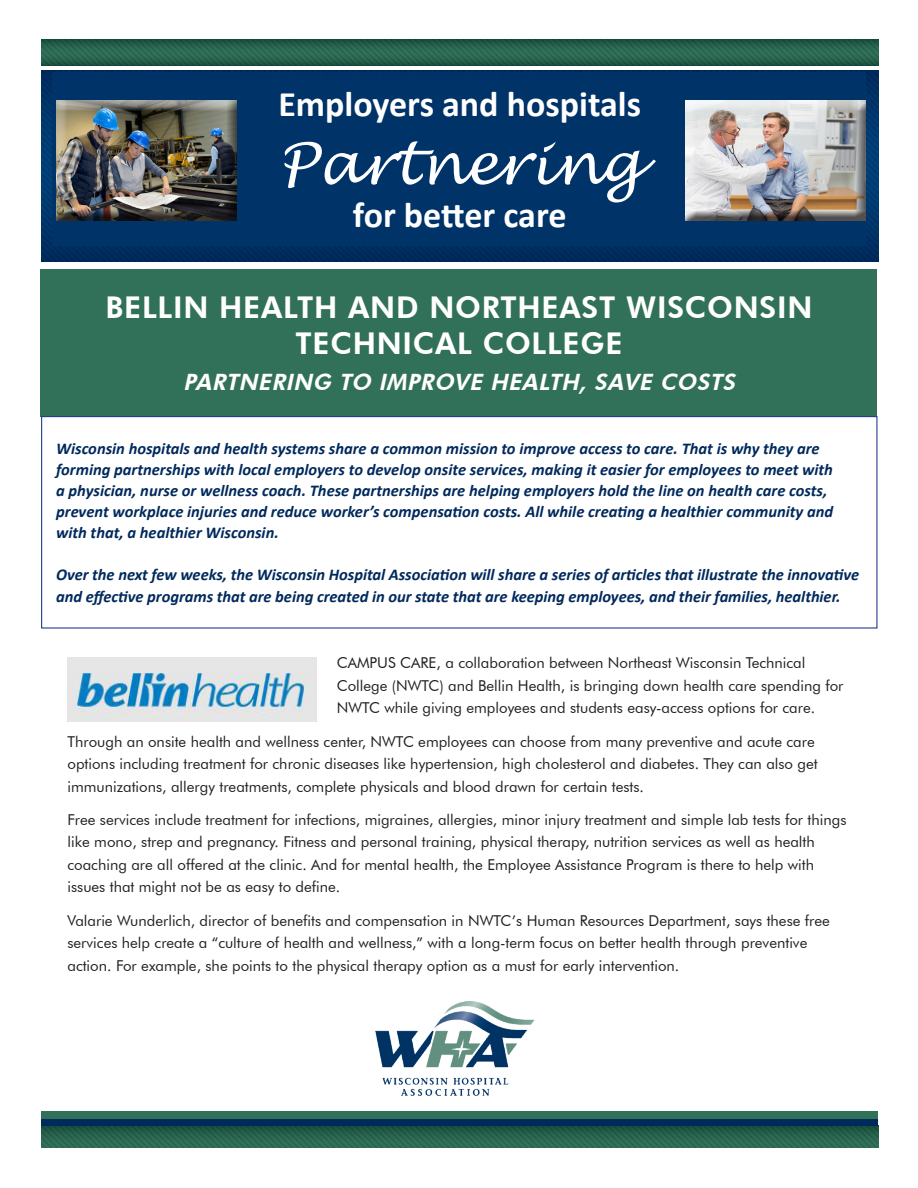
<style>
.page{position:relative;width:918px;height:1188px;background:#fff}
.page>*{position:absolute;margin:0;border:0;box-sizing:border-box;transform-origin:0 0}
.t1{font:italic 57px "Lucida Handwriting";color:#fff}
.t2{font:700 36px "Calibri";color:#fff}
.t3{font:800 30px/36px "Futura BT";letter-spacing:.025em;color:#fff;text-align:center}
.t4{font:italic 800 22.5px "Futura BT";color:#fff}
.t5{font:italic 700 16.5px/21px "Calibri";color:#00295c}
.Body_Copy{font:15px/22.5px "Futura BT";color:#231f20}
</style>
<div class="page">
<svg style="left:41px;top:39px;width:837px;height:26px;background:#265f4b"></svg>
<svg style="left:41px;top:71px;width:837px;height:190px;background:#002e60"></svg>
<div style="left:40px;top:269px;width:838px;height:147px;background:#327159"></div>
<div style="left:41px;top:416px;width:837px;height:213px;border:1px solid #253f8e"></div>
<div style="left:53px;top:71px;width:812px;height:174px;background:#003368"></div>
<div style="left:55px;top:101px;width:183px;height:120px;background:#231f20;opacity:.75"></div>
<div style="left:684px;top:101px;width:183px;height:121px;background:#231f20;opacity:.75"></div>
<svg style="left:41px;top:1125px;width:837px;height:23px;background:#255e4c"></svg>
<div style="left:41px;top:1118px;width:837px;height:7px;background:#002a5c"></div>
<div style="left:41px;top:1111px;width:837px;height:7px;background:#327159"></div>
<img style="left:375px;top:1001px;width:159px;height:94px">
<img style="left:67px;top:657px;width:250px;height:65px">
<p class="t2" style="left:278px;top:81px;width:364px">Employers and hospitals</p>
<p class="t1" style="left:279px;top:129px;width:364px">Partnering</p>
<p class="t2" style="left:353px;top:193px;width:215px">for better care</p>
<p class="t3" style="left:106px;top:289px;width:708px">BELLIN HEALTH AND NORTHEAST WISCONSIN<br>TECHNICAL COLLEGE</p>
<p class="t4" style="left:183px;top:368px;width:559px">PARTNERING TO IMPROVE HEALTH, SAVE COSTS</p>
<p class="t5" style="left:56px;top:437px;width:778px">Wisconsin hospitals and health systems share a common mission to improve access to care. That is why they are forming partnerships with local employers to develop onsite services, making it easier for employees to meet with a physician, nurse or wellness coach. These partnerships are helping employers hold the line on health care costs, prevent workplace injuries and reduce worker’s compensation costs. All while creating a healthier community and with that, a healthier Wisconsin.</p>
<p class="t5" style="left:56px;top:563px;width:804px;line-height:21.6px">Over the next few weeks, the Wisconsin Hospital Association will share a series of articles that illustrate the innovative and effective programs that are being created in our state that are keeping employees, and their families, healthier.</p>
<p class="Body_Copy" style="left:337px;top:652px;width:508px">CAMPUS CARE, a collaboration between Northeast Wisconsin Technical<br>College (NWTC) and Bellin Health, is bringing down health care spending for<br>NWTC while giving employees and students easy-access options for care.</p>
<p class="Body_Copy" style="left:68px;top:730px;width:752px">Through an onsite health and wellness center, NWTC employees can choose from many preventive and acute care options including treatment for chronic diseases like hypertension, high cholesterol and diabetes. They can also get immunizations, allergy treatments, complete physicals and blood drawn for certain tests.</p>
<p class="Body_Copy" style="left:68px;top:808px;width:781px">Free services include treatment for infections, migraines, allergies, minor injury treatment and simple lab tests for things like mono, strep and pregnancy. Fitness and personal training, physical therapy, nutrition services as well as health coaching are all offered at the clinic. And for mental health, the Employee Assistance Program is there to help with issues that might not be as easy to define.</p>
<p class="Body_Copy" style="left:68px;top:909px;width:764px">Valarie Wunderlich, director of benefits and compensation in NWTC’s Human Resources Department, says these free services help create a “culture of health and wellness,” with a long-term focus on better health through preventive action. For example, she points to the physical therapy option as a must for early intervention.</p>
</div>
